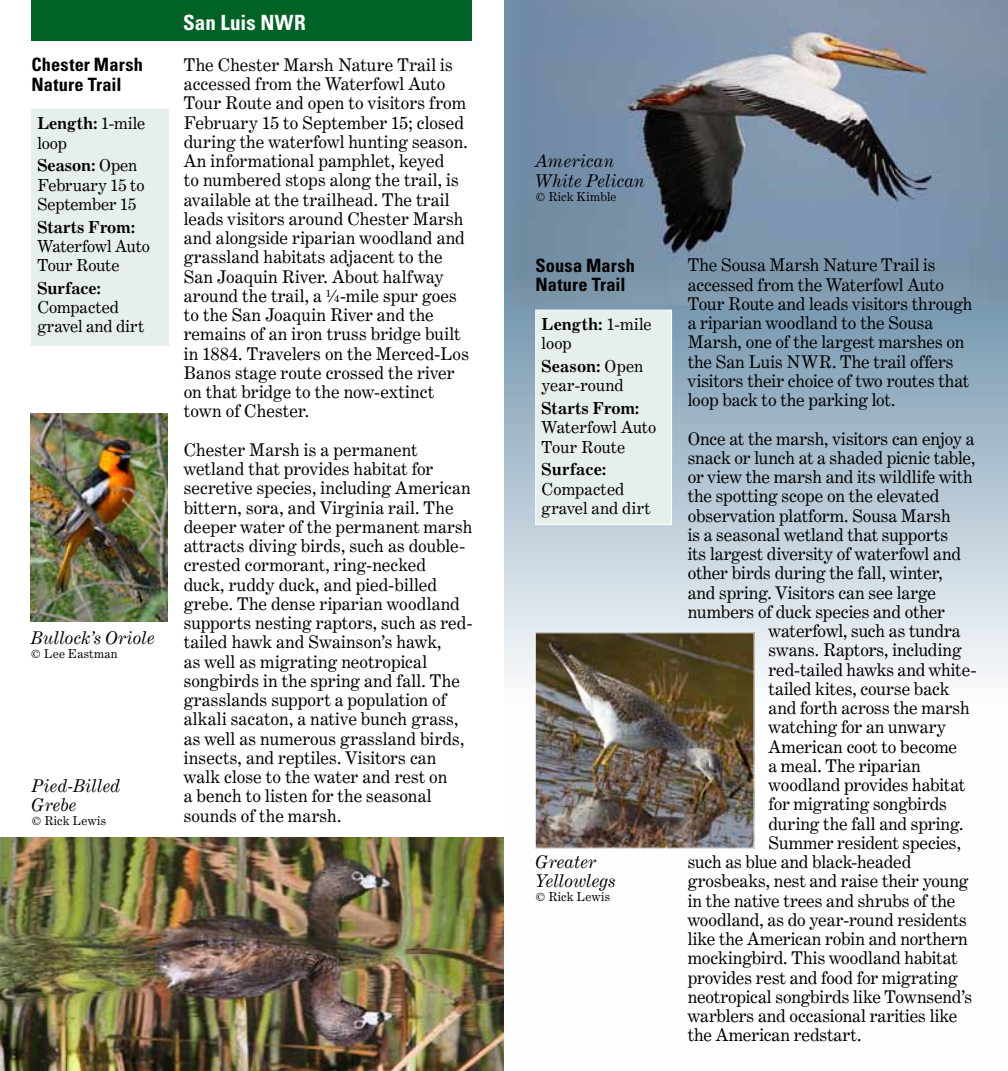
<style>
.page{position:relative;width:1008px;height:1071px;background:#fff}
.page>*{position:absolute;margin:0;border:0;box-sizing:border-box;transform-origin:0 0}
.t1{font:700 condensed 21px "Univers";letter-spacing:.005em;color:#fff}
.t2{font:700 condensed 18.38px/19.2px "Univers";letter-spacing:.01em;color:#000}
.t3{font:17.5px/19.2px "Century Expanded BT";letter-spacing:.005em;color:#000}
.t4{font:italic 17.5px/19.2px "Century Expanded BT";letter-spacing:.01em;color:#000}
.t5{font:16.62px/19.2px "Century Expanded BT";color:#000}
.t6{font:700 16.62px "Century Expanded BT";color:#000}
.t7{font:12.25px "Century Expanded BT";letter-spacing:.025em;color:#000}
.s1{font-weight:700}
</style>
<div class="page">
<svg style="left:504px;top:0;width:504px;height:679px;background:#b5c7d4"></svg>
<img style="left:514px;top:0;width:494px;height:305px">
<img style="left:0;top:838px;width:504px;height:233px">
<div style="left:32px;top:109px;width:137px;height:236px;background:#e6efe9"></div>
<div style="left:535px;top:310px;width:137px;height:215px;background:#e6efe9;border:1px solid #fff"></div>
<img style="left:31px;top:413px;width:136px;height:208px">
<img style="left:537px;top:634px;width:216px;height:213px">
<div style="left:535px;top:632px;width:220px;height:217px;border:1px solid #fff"></div>
<div style="left:31px;top:0;width:441px;height:41px;background:#006325"></div>
<p class="t2" style="left:32px;top:55px;width:113px">Chester Marsh<br>Nature Trail</p>
<p class="t5" style="left:37px;top:114px;width:109px"><span class="s1">Length:</span> 1-mile loop</p>
<p class="t5" style="left:37px;top:156px;width:109px"><span class="s1">Season:</span> Open<br>February 15 to<br>September 15</p>
<p class="t6" style="left:37px;top:216px;width:99px">Starts From:</p>
<p class="t5" style="left:37px;top:236px;width:114px">Waterfowl Auto<br>Tour Route</p>
<p class="t6" style="left:37px;top:277px;width:65px">Surface:</p>
<p class="t5" style="left:37px;top:297px;width:108px">Compacted gravel and dirt</p>
<p class="t4" style="left:31px;top:628px;width:126px">Bullock’s Oriole</p>
<p class="t7" style="left:31px;top:646px;width:88px">© Lee Eastman</p>
<p class="t4" style="left:32px;top:776px;width:90px">Pied-Billed<br>Grebe</p>
<p class="t7" style="left:32px;top:813px;width:76px">© Rick Lewis</p>
<p class="t1" style="left:183px;top:10px;width:124px">San Luis NWR</p>
<p class="t3" style="left:184px;top:55px;width:287px">The Chester Marsh Nature Trail is accessed from the Waterfowl Auto Tour Route and open to visitors from February 15 to September 15; closed during the waterfowl hunting season.<br>An informational pamphlet, keyed<br>to numbered stops along the trail, is available at the trailhead. The trail leads visitors around Chester Marsh and alongside riparian woodland and grassland habitats adjacent to the San Joaquin River. About halfway around the trail, a ¼-mile spur goes to the San Joaquin River and the remains of an iron truss bridge built in 1884. Travelers on the Merced-Los Banos stage route crossed the river on that bridge to the now-extinct town of Chester.</p>
<p class="t3" style="left:184px;top:440px;width:290px">Chester Marsh is a permanent wetland that provides habitat for secretive species, including American bittern, sora, and Virginia rail. The deeper water of the permanent marsh attracts diving birds, such as double&shy;crested cormorant, ring-necked<br>duck, ruddy duck, and pied-billed grebe. The dense riparian woodland supports nesting raptors, such as red&shy;tailed hawk and Swainson’s hawk,<br>as well as migrating neotropical songbirds in the spring and fall. The grasslands support a population of alkali sacaton, a native bunch grass, as well as numerous grassland birds, insects, and reptiles. Visitors can walk close to the water and rest on<br>a bench to listen for the seasonal sounds of the marsh.</p>
<p class="t4" style="left:536px;top:151px;width:111px">American<br>White Pelican</p>
<p class="t7" style="left:536px;top:189px;width:83px">© Rick Kimble</p>
<p class="t2" style="left:536px;top:256px;width:101px">Sousa Marsh<br>Nature Trail</p>
<p class="t5" style="left:542px;top:314px;width:112px"><span class="s1">Length:</span> 1-mile loop</p>
<p class="t5" style="left:542px;top:356px;width:103px"><span class="s1">Season:</span> Open year-round</p>
<p class="t6" style="left:542px;top:398px;width:99px">Starts From:</p>
<p class="t5" style="left:542px;top:418px;width:116px">Waterfowl Auto<br>Tour Route</p>
<p class="t6" style="left:542px;top:459px;width:66px">Surface:</p>
<p class="t5" style="left:542px;top:479px;width:110px">Compacted gravel and dirt</p>
<p class="t4" style="left:536px;top:852px;width:82px">Greater<br>Yellowlegs</p>
<p class="t7" style="left:536px;top:889px;width:76px">© Rick Lewis</p>
<p class="t3" style="left:688px;top:255px;width:286px">The Sousa Marsh Nature Trail is accessed from the Waterfowl Auto Tour Route and leads visitors through a riparian woodland to the Sousa Marsh, one of the largest marshes on the San Luis NWR. The trail offers visitors their choice of two routes that loop back to the parking lot.</p>
<p class="t3" style="left:688px;top:429px;width:288px">Once at the marsh, visitors can enjoy a</p>
<p class="t3" style="left:688px;top:448px;width:289px">snack or lunch at a shaded picnic table,</p>
<p class="t3" style="left:688px;top:467px;width:286px">or view the marsh and its wildlife with</p>
<p class="t3" style="left:688px;top:486px;width:253px">the spotting scope on the elevated</p>
<p class="t3" style="left:688px;top:506px;width:265px">observation platform. Sousa Marsh</p>
<p class="t3" style="left:688px;top:525px;width:262px">is a seasonal wetland that supports</p>
<p class="t3" style="left:688px;top:544px;width:275px">its largest diversity of waterfowl and</p>
<p class="t3" style="left:688px;top:563px;width:256px">other birds during the fall, winter,</p>
<p class="t3" style="left:688px;top:583px;width:250px">and spring. Visitors can see large</p>
<p class="t3" style="left:688px;top:602px;width:259px">numbers of duck species and other</p>
<p class="t3" style="left:769px;top:621px;width:194px">waterfowl, such as tundra</p>
<p class="t3" style="left:769px;top:640px;width:195px">swans. Raptors, including</p>
<p class="t3" style="left:769px;top:660px;width:209px">red-tailed hawks and white-</p>
<p class="t3" style="left:769px;top:679px;width:182px">tailed kites, course back</p>
<p class="t3" style="left:769px;top:698px;width:203px">and forth across the marsh</p>
<p class="t3" style="left:769px;top:717px;width:179px">watching for an unwary</p>
<p class="t3" style="left:769px;top:737px;width:190px">American coot to become</p>
<p class="t3" style="left:769px;top:756px;width:154px">a meal. The riparian</p>
<p class="t3" style="left:769px;top:775px;width:198px">woodland provides habitat</p>
<p class="t3" style="left:769px;top:794px;width:180px">for migrating songbirds</p>
<p class="t3" style="left:769px;top:814px;width:196px">during the fall and spring.</p>
<p class="t3" style="left:769px;top:833px;width:194px">Summer resident species,</p>
<p class="t3" style="left:688px;top:852px;width:225px">such as blue and black-headed</p>
<p class="t3" style="left:688px;top:871px;width:282px">grosbeaks, nest and raise their young</p>
<p class="t3" style="left:688px;top:891px;width:269px">in the native trees and shrubs of the</p>
<p class="t3" style="left:688px;top:910px;width:281px">woodland, as do year-round residents</p>
<p class="t3" style="left:688px;top:929px;width:282px">like the American robin and northern</p>
<p class="t3" style="left:688px;top:948px;width:271px">mockingbird. This woodland habitat</p>
<p class="t3" style="left:688px;top:968px;width:271px">provides rest and food for migrating</p>
<p class="t3" style="left:688px;top:987px;width:286px">neotropical songbirds like Townsend’s</p>
<p class="t3" style="left:688px;top:1006px;width:271px">warblers and occasional rarities like</p>
<p class="t3" style="left:688px;top:1025px;width:175px">the American redstart.</p>
</div>
